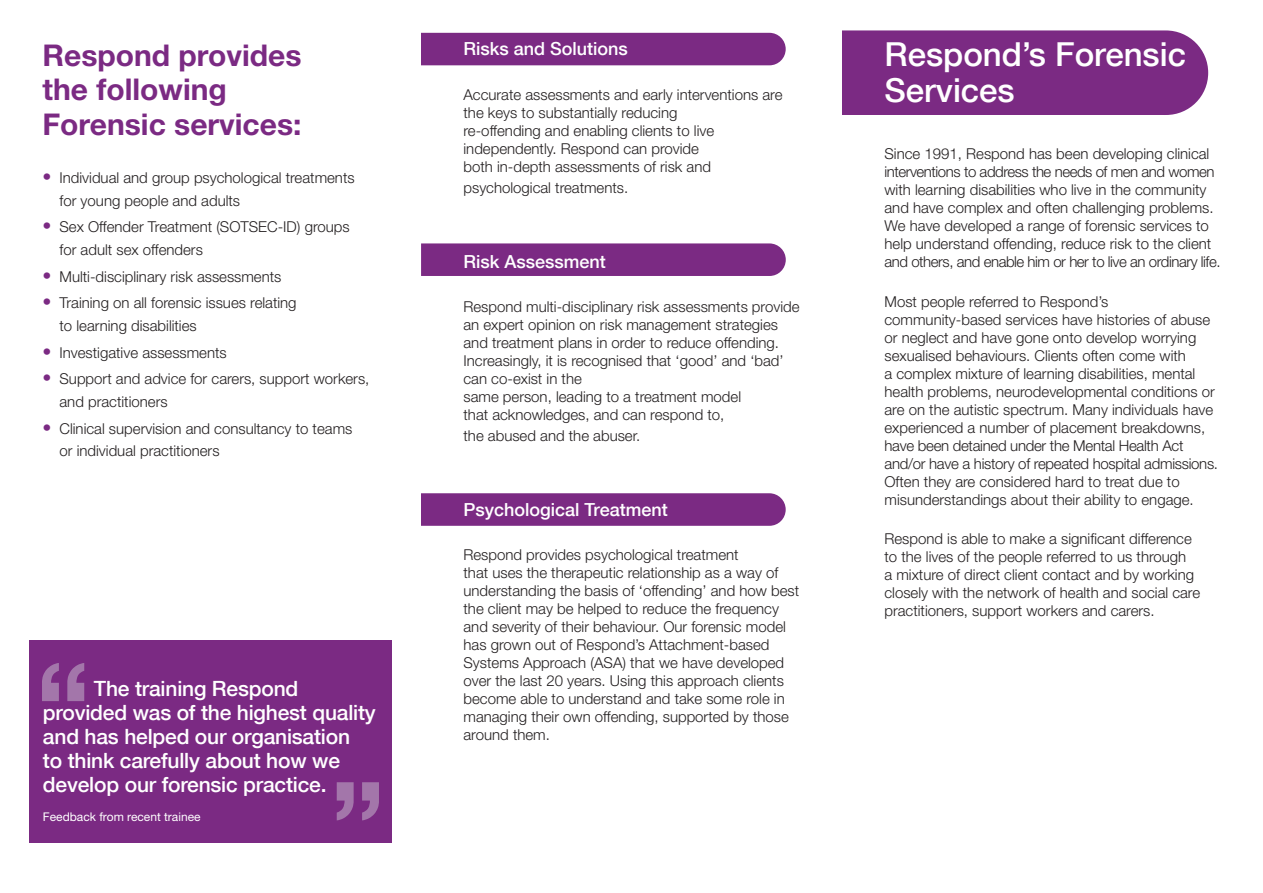
<style>
.page{position:relative;width:1263px;height:893px;background:#fff}
.page>*{position:absolute;margin:0;border:0;box-sizing:border-box;transform-origin:0 0}
.t1{font:500 33px/36px "Helvetica Neue";color:#fff}
.t2{font:700 30px/34.5px "Helvetica Neue";color:#7b2a83}
.t3{font:500 21px/24px "Helvetica Neue";letter-spacing:-.01em;color:#fff}
.t4{font:500 18px "Helvetica Neue";color:#fff}
.t5{font:300 15px/18px "Helvetica Neue";color:#231f20}
.t6{font:12px "Helvetica Neue";color:#fff}
</style>
<div class="page">
<svg style="left:421px;top:493px;width:365px;height:33px;background:#7e2f85"></svg>
<div style="left:421px;top:243px;width:365px;height:33px;background:#7b2a83"></div>
<div style="left:421px;top:33px;width:365px;height:32px;background:#7b2a83"></div>
<div style="left:29px;top:641px;width:363px;height:202px;background:#7b2a83"></div>
<svg style="left:42px;top:663px;width:42px;height:38px"></svg>
<svg style="left:337px;top:782px;width:42px;height:38px"></svg>
<div style="left:842px;top:30px;width:366px;height:85px;background:#7b2a83"></div>
<h2 class="t2" style="left:43px;top:37px;width:260px">Respond provides the following<br>Forensic services:</h2>
<p class="t5" style="left:60px;top:166px;width:297px;line-height:22.5px">Individual and group psychological treatments for young people and adults</p>
<p class="t5" style="left:60px;top:215px;width:292px;line-height:22.5px">Sex Offender Treatment (SOTSEC-ID) groups for adult sex offenders</p>
<p class="t5" style="left:60px;top:262px;width:239px;line-height:26.7px">Multi-disciplinary risk assessments<br>Training on all forensic issues relating</p>
<p class="t5" style="left:60px;top:312px;width:311px;line-height:26.7px">to learning disabilities<br>Investigative assessments<br>Support and advice for carers, support workers,</p>
<p class="t5" style="left:60px;top:388px;width:294px;line-height:26.7px">and practitioners<br>Clinical supervision and consultancy to teams</p>
<p class="t5" style="left:60px;top:441px;width:162px">or individual practitioners</p>
<h3 class="t3" style="left:43px;top:676px;width:334px;text-indent:51px">The training Respond provided was of the highest quality and has helped our organisation<br>to think carefully about how we develop our forensic practice.</h3>
<p class="t6" style="left:43px;top:810px;width:159px">Feedback from recent trainee</p>
<p class="t4" style="left:463px;top:38px;width:166px">Risks and Solutions</p>
<p class="t5" style="left:463px;top:85px;width:320px">Accurate assessments and early interventions are the keys to substantially reducing<br>re-offending and enabling clients to live independently. Respond can provide<br>both in-depth assessments of risk and</p>
<p class="t5" style="left:463px;top:178px;width:166px">psychological treatments.</p>
<p class="t4" style="left:463px;top:250px;width:144px">Risk Assessment</p>
<p class="t5" style="left:463px;top:297px;width:337px">Respond multi-disciplinary risk assessments provide an expert opinion on risk management strategies and treatment plans in order to reduce offending.<br>Increasingly, it is recognised that ‘good’ and ‘bad’ can co-exist in the<br>same person, leading to a treatment model<br>that acknowledges, and can respond to,</p>
<p class="t5" style="left:463px;top:426px;width:178px">the abused and the abuser.</p>
<p class="t4" style="left:463px;top:498px;width:206px">Psychological Treatment</p>
<p class="t5" style="left:463px;top:546px;width:337px">Respond provides psychological treatment<br>that uses the therapeutic relationship as a way of understanding the basis of ‘offending’ and how best the client may be helped to reduce the frequency and severity of their behaviour. Our forensic model has grown out of Respond’s Attachment-based Systems Approach (ASA) that we have developed over the last 20 years. Using this approach clients become able to understand and take some role in managing their own offending, supported by those around them.</p>
<h1 class="t1" style="left:884px;top:36px;width:303px">Respond’s Forensic<br>Services</h1>
<p class="t5" style="left:884px;top:145px;width:337px">Since 1991, Respond has been developing clinical interventions to address the needs of men and women with learning disabilities who live in the community and have complex and often challenging problems.<br>We have developed a range of forensic services to help understand offending, reduce risk to the client and others, and enable him or her to live an ordinary life.</p>
<p class="t5" style="left:884px;top:292px;width:335px">Most people referred to Respond’s community-based services have histories of abuse or neglect and have gone onto develop worrying sexualised behaviours. Clients often come with<br>a complex mixture of learning disabilities, mental health problems, neurodevelopmental conditions or are on the autistic spectrum. Many individuals have experienced a number of placement breakdowns, have been detained under the Mental Health Act and/or have a history of repeated hospital admissions.<br>Often they are considered hard to treat due to misunderstandings about their ability to engage.</p>
<p class="t5" style="left:884px;top:529px;width:317px">Respond is able to make a significant difference to the lives of the people referred to us through<br>a mixture of direct client contact and by working closely with the network of health and social care practitioners, support workers and carers.</p>
</div>
